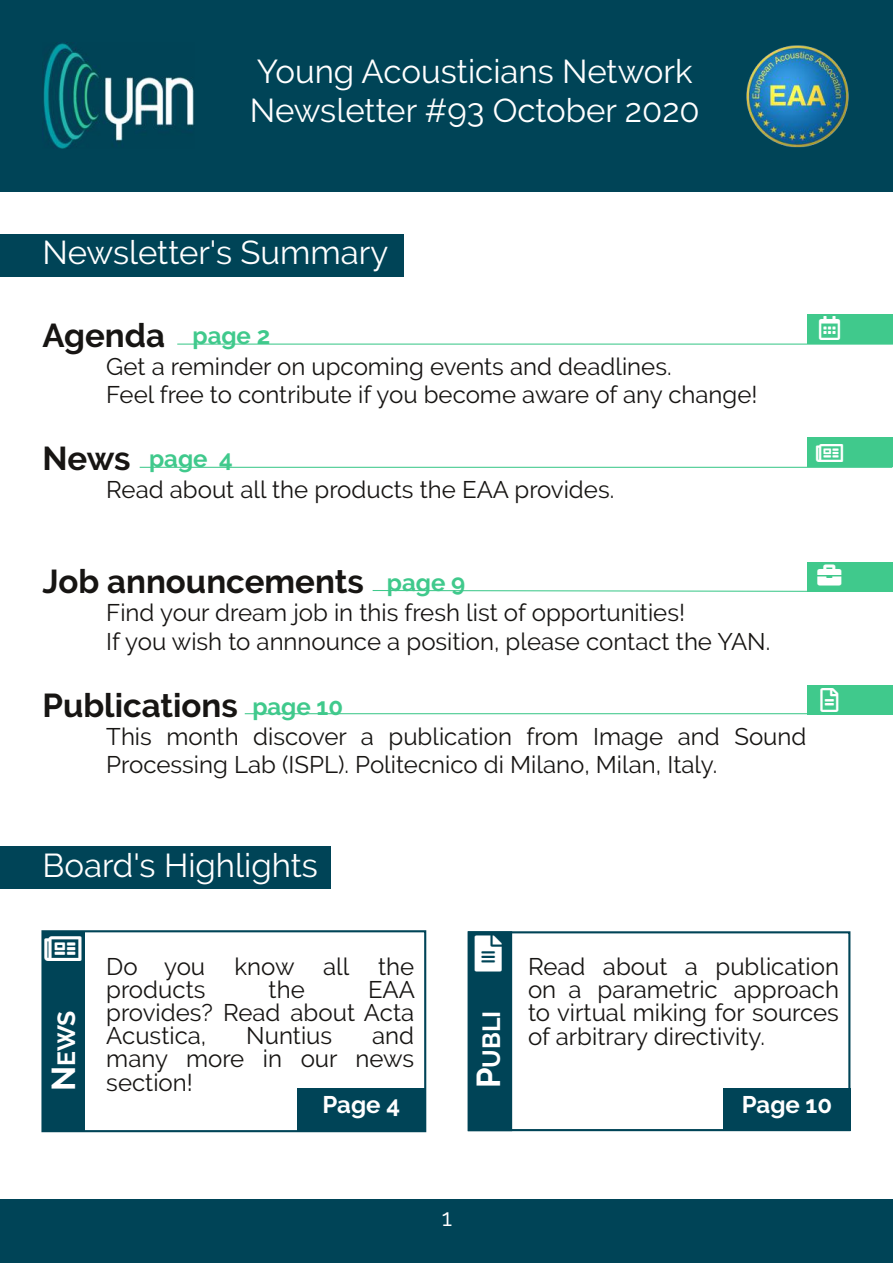
<style>
.page{position:relative;width:893px;height:1263px;background:#fff}
.page>*{position:absolute;margin:0;border:0;box-sizing:border-box;transform-origin:0 0}
.t1{font:33px/38.7px "Raleway";color:#fff}
.t2{font:700 33px "Raleway";color:#171513}
.t3{font:700 24.75px "Raleway";color:#fff}
.t4{font:24px/23.1px "Raleway";color:#171513}
.t5{font:700 24px "Raleway";letter-spacing:-.005em;color:#40c98c}
.t6{font:700 24px "Raleway";letter-spacing:-.005em;color:#fff}
.t7{font:24px "Raleway";color:#fff}
.s1{font-size:33px}
</style>
<div class="page">
<div style="left:0;top:0;width:893px;height:191px;background:#004457"></div>
<img style="left:746px;top:45px;width:103px;height:103px">
<img style="left:43px;top:43px;width:151px;height:106px">
<div style="left:0;top:846px;width:330px;height:43px;background:#004457"></div>
<div style="left:0;top:1199px;width:893px;height:64px;background:#004457"></div>
<div style="left:41px;top:930px;width:385px;height:202px;border:2px solid #004457"></div>
<div style="left:43px;top:931px;width:42px;height:200px;background:#004457"></div>
<div style="left:298px;top:1089px;width:127px;height:42px;background:#004457"></div>
<div style="left:468px;top:931px;width:382px;height:200px;border:2px solid #004457"></div>
<div style="left:469px;top:932px;width:42px;height:198px;background:#004457"></div>
<div style="left:468px;top:931px;width:44px;height:200px;border:2px solid #004457"></div>
<div style="left:723px;top:1089px;width:127px;height:42px;background:#004457"></div>
<div style="left:0;top:234px;width:404px;height:42px;background:#004457"></div>
<div style="left:808px;top:314px;width:85px;height:30px;background:#40c98c"></div>
<div style="left:808px;top:562px;width:85px;height:30px;background:#40c98c"></div>
<div style="left:808px;top:685px;width:85px;height:30px;background:#40c98c"></div>
<div style="left:808px;top:437px;width:85px;height:30px;background:#40c98c"></div>
<hr style="left:140px;top:467px;width:752px;height:1px;background:#40c98c">
<hr style="left:177px;top:344px;width:716px;height:1px;background:#40c98c">
<hr style="left:245px;top:713px;width:647px;height:1px;background:#40c98c">
<svg style="left:372px;top:564px;width:436px;height:28px"></svg>
<h1 class="t1" style="left:250px;top:52px;width:451px">Young Acousticians Network<br>Newsletter #93 October 2020</h1>
<h1 class="t1" style="left:43px;top:233px;width:347px">Newsletter's Summary</h1>
<h1 class="t2" style="left:43px;top:316px;width:124px">Agenda</h1>
<p class="t4" style="left:106px;top:352px;width:653px;line-height:28.2px">Get a reminder on upcoming events and deadlines.<br>Feel free to contribute if you become aware of any change!</p>
<h1 class="t2" style="left:43px;top:439px;width:89px">News</h1>
<p class="t4" style="left:106px;top:478px;width:509px">Read about all the products the EAA provides.</p>
<p class="t5" style="left:193px;top:321px;width:79px">page 2</p>
<p class="t5" style="left:149px;top:445px;width:85px">page 4</p>
<h1 class="t2" style="left:43px;top:562px;width:323px">Job announcements</h1>
<p class="t4" style="left:106px;top:599px;width:666px;line-height:28.2px">Find your dream job in this fresh list of opportunities!<br>If you wish to annnounce a position, please contact the YAN.</p>
<h1 class="t2" style="left:43px;top:685px;width:197px">Publications</h1>
<p class="t4" style="left:106px;top:722px;width:702px;line-height:28.2px">This month discover a publication from Image and Sound<br>Processing Lab (ISPL). Politecnico di Milano, Milan, Italy.</p>
<p class="t5" style="left:387px;top:568px;width:80px">page 9</p>
<p class="t5" style="left:252px;top:692px;width:92px">page 10</p>
<h1 class="t1" style="left:43px;top:846px;width:277px">Board's Highlights</h1>
<p class="t4" style="left:106px;top:955px;width:309px">Do you know all the products</p>
<p class="t4" style="left:269px;top:978px;width:38px">the</p>
<p class="t4" style="left:106px;top:978px;width:310px;text-align:justify;text-indent:262px">EAA provides? Read about Acta Acustica,</p>
<p class="t3" style="left:52px;top:1091px;width:82px;rotate:-90deg"><span class="s1">N</span>EWS</p>
<p class="t3" style="left:477px;top:1088px;width:79px;rotate:-90deg"><span class="s1">P</span>UBLI</p>
<p class="t4" style="left:106px;top:1024px;width:309px;text-align:justify;text-indent:266px">and many more in our news section!</p>
<p class="t4" style="left:246px;top:1024px;width:87px">Nuntius</p>
<p class="t4" style="left:528px;top:955px;width:312px;text-align:justify">Read about a publication on a parametric approach to virtual miking for sources of arbitrary directivity.</p>
<p class="t6" style="left:322px;top:1090px;width:79px">Page 4</p>
<p class="t6" style="left:742px;top:1090px;width:92px">Page 10</p>
<p class="t7" style="left:442px;top:1203px;width:12px">1</p>
</div>
